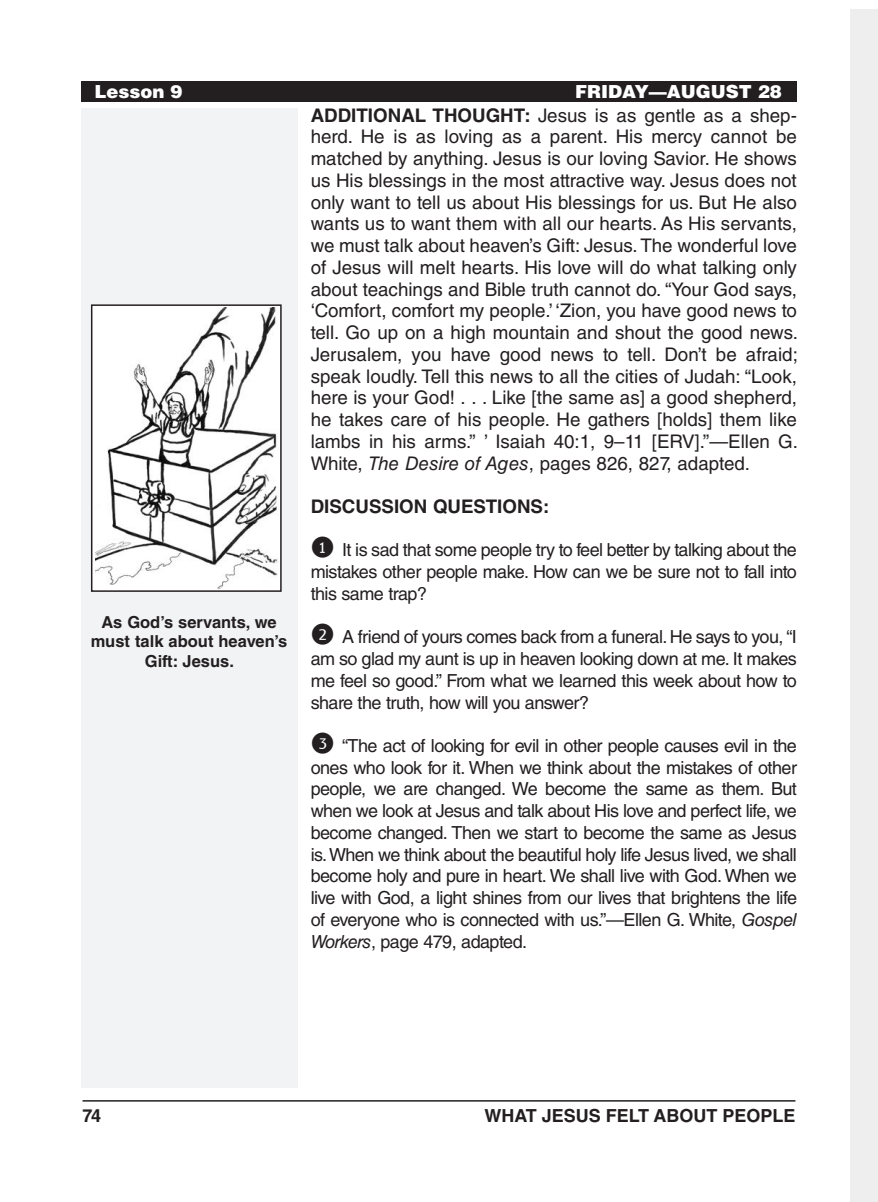
<style>
.page{position:relative;width:878px;height:1202px;background:#fff}
.page>*{position:absolute;margin:0;border:0;box-sizing:border-box;transform-origin:0 0}
.Body_Text_NoIndent{font:18.75px/21.8px "Helvetica LT Std";color:#231f20;text-align:justify}
.Body_Text_NoIndent_B{font:700 18.75px "Helvetica LT Std";color:#231f20}
.Friday_Questions{font:18px/21.8px "Helvetica LT Std";letter-spacing:-.03em;color:#231f20;text-align:justify}
.t1{font:700 18px "Helvetica LT Std";color:#231f20}
.Running_Head_-_Right{font:900 18px "Helvetica LT Std";color:#fff}
.Image_Captions{font:700 16.5px/19.5px "Helvetica LT Std";color:#231f20;text-align:center}
.s1{font-weight:700}
.s2{font-style:italic}
</style>
<div class="page">
<hr style="left:82px;top:1100px;width:713px;height:1px;background:#231f20">
<div style="left:81px;top:108px;width:216px;height:979px;background:#f2f3f4"></div>
<div style="left:81px;top:81px;width:715px;height:20px;background:#231f20"></div>
<div style="left:850px;top:9px;width:28px;height:1193px;background:#eeeeef"></div>
<img style="left:95px;top:307px;width:184px;height:281px">
<div style="left:91px;top:304px;width:191px;height:288px;border:2px solid #231f20"></div>
<p class="Running_Head_-_Right" style="left:94px;top:79px;width:90px">Lesson 9</p>
<p class="Running_Head_-_Right" style="left:575px;top:79px;width:208px">FRIDAY—AUGUST 28</p>
<p class="Body_Text_NoIndent" style="left:310px;top:104px;width:489px"><span class="s1">ADDITIONAL THOUGHT:</span> Jesus is as gentle as a shep&shy;herd. He is as loving as a parent. His mercy cannot be matched by anything. Jesus is our loving Savior. He shows us His blessings in the most attractive way. Jesus does not only want to tell us about His blessings for us. But He also wants us to want them with all our hearts. As His servants, we must talk about heaven’s Gift: Jesus. The wonderful love of Jesus will melt hearts. His love will do what talking only about teachings and Bible truth cannot do. “Your God says, ‘Comfort, comfort my people.’ ‘Zion, you have good news to tell. Go up on a high mountain and shout the good news.<br>Jerusalem, you have good news to tell. Don’t be afraid; speak loudly. Tell this news to all the cities of Judah: “Look, here is your God! . . . Like [the same as] a good shepherd, he takes care of his people. He gathers [holds] them like lambs in his arms.” ’ Isaiah 40:1, 9–11 [ERV].”—Ellen G.<br>White, <span class="s2">The Desire of Ages</span>, pages 826, 827, adapted.</p>
<p class="Body_Text_NoIndent_B" style="left:310px;top:495px;width:240px">DISCUSSION QUESTIONS:</p>
<p class="Friday_Questions" style="left:310px;top:539px;width:488px;text-indent:31px">It is sad that some people try to feel better by talking about the mistakes other people make. How can we be sure not to fall into this same trap?</p>
<p class="Friday_Questions" style="left:310px;top:626px;width:488px;text-indent:31px">A friend of yours comes back from a funeral. He says to you, “I am so glad my aunt is up in heaven looking down at me. It makes me feel so good.” From what we learned this week about how to share the truth, how will you answer?</p>
<p class="Friday_Questions" style="left:310px;top:734px;width:488px">✓ “The act of looking for evil in other people causes evil in the ones who look for it. When we think about the mistakes of other people, we are changed. We become the same as them. But when we look at Jesus and talk about His love and perfect life, we become changed. Then we start to become the same as Jesus is. When we think about the beautiful holy life Jesus lived, we shall become holy and pure in heart. We shall live with God. When we live with God, a light shines from our lives that brightens the life of everyone who is connected with us.”—Ellen G. White, <span class="s2">Gospel Workers</span>, page 479, adapted.</p>
<p class="Image_Captions" style="left:91px;top:612px;width:198px">As God’s servants, we must talk about heaven’s<br>Gift: Jesus.</p>
<p class="t1" style="left:82px;top:1104px;width:20px">74</p>
<p class="t1" style="left:484px;top:1104px;width:312px">WHAT JESUS FELT ABOUT PEOPLE</p>
</div>
